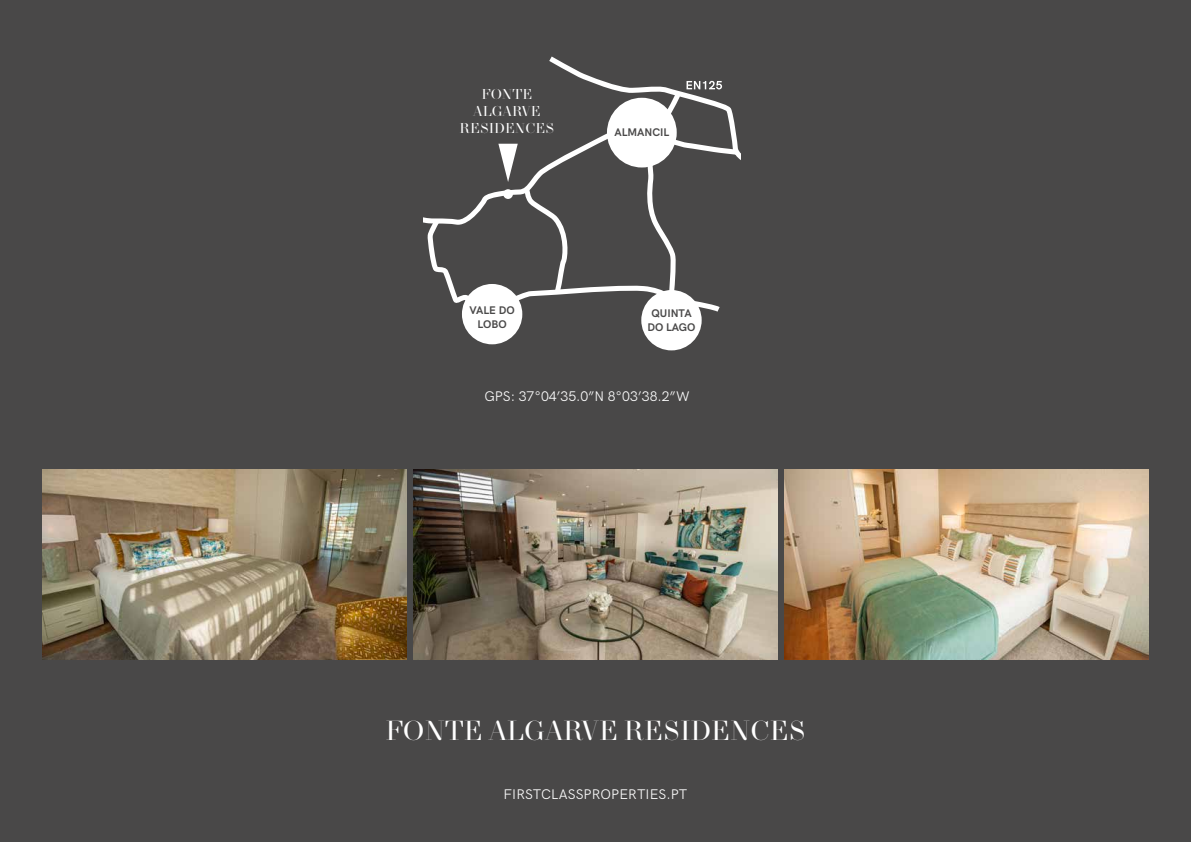
<style>
.page{position:relative;width:1191px;height:842px;background:#494848}
.page>*{position:absolute;margin:0;border:0;box-sizing:border-box;transform-origin:0 0}
.t1{font:27.8px "New Paris King Size";color:#fff}
.t2{font:14.5px/17.4px "New Paris King Size";color:#fff;text-align:center}
.t3{font:14px "HK Grotesk";letter-spacing:.005em;color:#fff}
.t4{font:700 11.1px/13.4px "HK Grotesk";color:#4a4949;text-align:center}
</style>
<div class="page">
<img style="left:43px;top:470px;width:363px;height:189px">
<svg style="left:424px;top:57px;width:317px;height:293px"></svg>
<img style="left:413px;top:470px;width:364px;height:189px">
<img style="left:784px;top:470px;width:364px;height:189px">
<p class="t2" style="left:459px;top:86px;width:96px">FONTE<br>ALGARVE<br>RESIDENCES</p>
<p class="t4" style="left:614px;top:125px;width:56px">ALMANCIL</p>
<p class="t4" style="left:469px;top:303px;width:47px">VALE DO<br>LOBO</p>
<p class="t4" style="left:647px;top:306px;width:50px">QUINTA<br>DO LAGO</p>
<p class="t3" style="left:484px;top:385px;width:207px">GPS: 37°04’35.0”N 8°03’38.2”W</p>
<h1 class="t1" style="left:385px;top:715px;width:422px">FONTE ALGARVE RESIDENCES</h1>
<p class="t3" style="left:503px;top:784px;width:185px">FIRSTCLASSPROPERTIES.PT</p>
</div>
